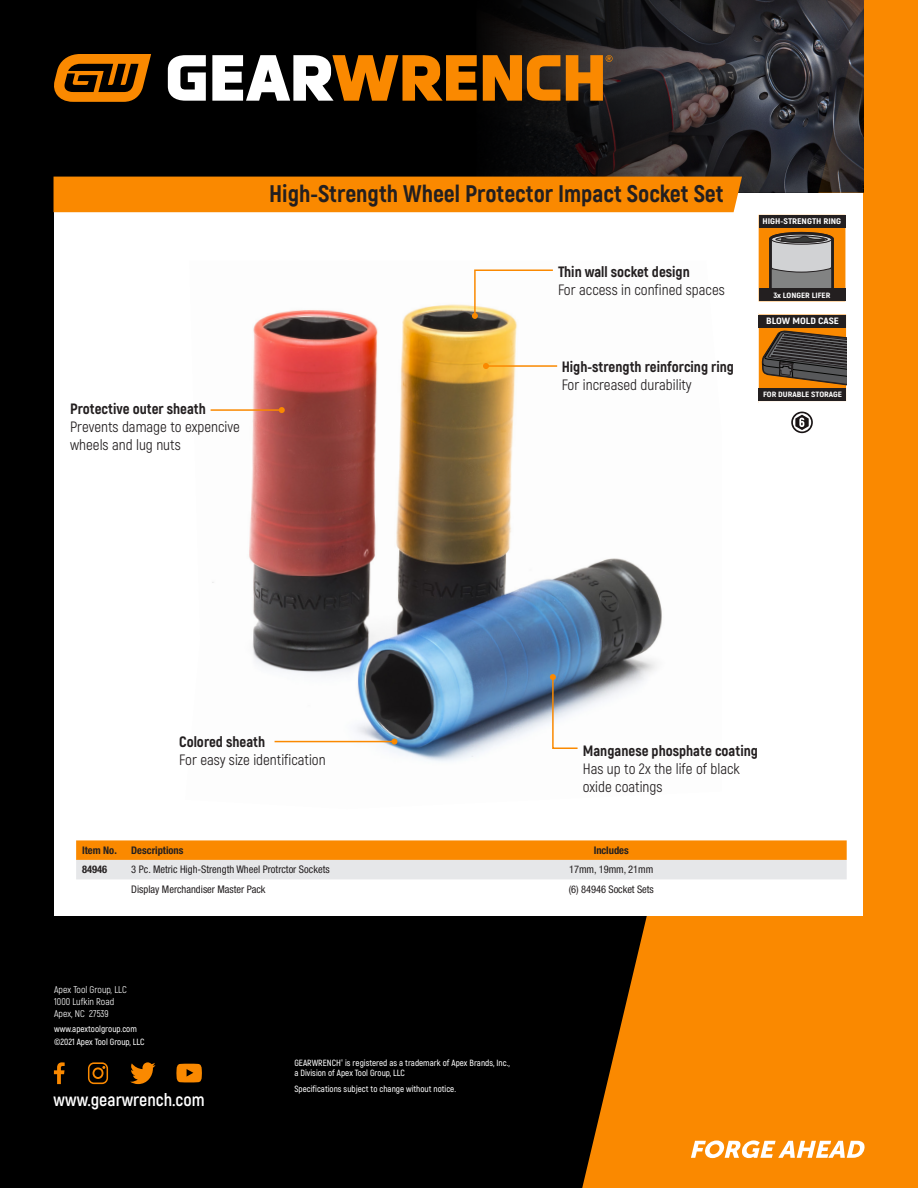
<style>
.page{position:relative;width:918px;height:1188px;background:#000}
.page>*{position:absolute;margin:0;border:0;box-sizing:border-box;transform-origin:0 0}
.t1{font:800 24px "Akrobat";color:#231f20}
.t2{font:700 18px "Akrobat";color:#fff}
.t3{font:15px/18px "Akrobat";color:#231f20}
.t4{font:800 15px/18px "Akrobat";color:#231f20}
.Contents-Left{font:condensed 10.5px "Helvetica Neue LT Pro";color:#231f20}
.Header_Contents-Left{font:700 condensed 10.5px "Helvetica Neue LT Pro";color:#231f20}
.Contents-Left-2{font:700 condensed 10.5px "Helvetica Neue LT Pro";color:#231f20}
.t5{font:9.75px/12px "Akrobat";color:#fff}
.t6{font:800 9.15px "Akrobat";color:#fff;scale:1.19 1}
.t7{font:600 9px/13.5px "Akrobat";color:#fff}
.t8{font:800 8.1px "Akrobat";color:#fff;scale:1.18 1}
.t9{font:800 7.65px "Akrobat";color:#fff;scale:1.19 1}
.t10{font:800 7.65px "Akrobat";color:#fff;scale:1.18 1}
.t11{font:800 7.05px "Akrobat";color:#fff;scale:1.18 1}
.s1{font-weight:800}
.s2{font-weight:400}
</style>
<div class="page">
<div style="left:582px;top:0;width:336px;height:1188px;background:#fa8900"></div>
<svg style="left:691px;top:1141px;width:175px;height:17px;background:#fcc685"></svg>
<svg style="left:54px;top:1062px;width:11px;height:22px"></svg>
<svg style="left:88px;top:1062px;width:20px;height:22px"></svg>
<svg style="left:130px;top:1062px;width:26px;height:22px"></svg>
<svg style="left:176px;top:1064px;width:26px;height:19px"></svg>
<div style="left:54px;top:193px;width:809px;height:723px;background:#fff"></div>
<img style="left:476px;top:0;width:388px;height:193px">
<div style="left:54px;top:177px;width:688px;height:35px;background:#fa8900"></div>
<svg style="left:168px;top:55px;width:38px;height:46px"></svg>
<svg style="left:483px;top:55px;width:77px;height:46px;background:#b26407"></svg>
<svg style="left:212px;top:55px;width:265px;height:46px"></svg>
<svg style="left:54px;top:54px;width:97px;height:48px"></svg>
<svg style="left:566px;top:55px;width:47px;height:46px;background:#a76312"></svg>
<svg style="left:76px;top:840px;width:771px;height:39px;background:#f0b875"></svg>
<img style="left:210px;top:304px;width:452px;height:458px">
<hr style="left:275px;top:741px;width:119px;height:1px;background:#fa8900">
<svg style="left:391px;top:739px;width:6px;height:6px"></svg>
<hr style="left:211px;top:409px;width:71px;height:2px;background:#fa8900">
<svg style="left:279px;top:407px;width:6px;height:6px"></svg>
<svg style="left:550px;top:674px;width:29px;height:76px"></svg>
<svg style="left:472px;top:269px;width:82px;height:50px"></svg>
<hr style="left:486px;top:365px;width:71px;height:2px;background:#fa8900">
<svg style="left:483px;top:363px;width:6px;height:6px"></svg>
<svg style="left:758px;top:214px;width:88px;height:88px;background:#9d7f5c"></svg>
<div style="left:759px;top:288px;width:86px;height:13px;background:#231f20"></div>
<svg style="left:758px;top:313px;width:89px;height:90px;background:#715537"></svg>
<div style="left:759px;top:315px;width:87px;height:13px;background:#231f20"></div>
<svg style="left:791px;top:412px;width:22px;height:21px"></svg>
<p class="t3" style="left:70px;top:400px;width:171px"><span class="s1">Protective outer sheath<br></span>Prevents damage to expencive wheels and lug nuts</p>
<p class="t1" style="left:269px;top:178px;width:456px">High-Strength Wheel Protector Impact Socket Set</p>
<p class="t3" style="left:558px;top:263px;width:168px"><span class="s1">Thin wall socket design<br></span>For access in confined spaces</p>
<p class="t4" style="left:562px;top:357px;width:174px">High-strength reinforcing ring<br><span class="s2">For increased durability</span></p>
<p class="t8" style="left:763px;top:216px;width:68px">HIGH-STRENGTH RING</p>
<p class="t10" style="left:773px;top:290px;width:50px">3x LONGER LIFER</p>
<p class="t11" style="left:774px;top:291px;width:49px">FOR EASY ACCESS</p>
<p class="t6" style="left:766px;top:315px;width:62px">BLOW MOLD CASE</p>
<p class="t9" style="left:763px;top:390px;width:68px">FOR DURABLE STORAGE</p>
<p class="t3" style="left:179px;top:733px;width:148px"><span class="s1">Colored sheath<br></span>For easy size identification</p>
<p class="t3" style="left:583px;top:741px;width:177px"><span class="s1">Manganese phosphate coating<br></span>Has up to 2x the life of black oxide coatings</p>
<p class="Header_Contents-Left" style="left:82px;top:844px;width:36px">Item No.</p>
<p class="Header_Contents-Left" style="left:131px;top:844px;width:54px">Descriptions</p>
<p class="Header_Contents-Left" style="left:594px;top:844px;width:37px">Includes</p>
<p class="Contents-Left-2" style="left:82px;top:863px;width:27px">84946</p>
<p class="Contents-Left" style="left:131px;top:864px;width:200px">3 Pc. Metric High-Strength Wheel Protrctor Sockets</p>
<p class="Contents-Left" style="left:569px;top:864px;width:86px">17mm, 19mm, 21mm</p>
<p class="Contents-Left" style="left:131px;top:883px;width:136px">Display Merchandiser Master Pack</p>
<p class="Contents-Left" style="left:569px;top:883px;width:87px">(6) 84946 Socket Sets</p>
<p class="t5" style="left:54px;top:984px;width:74px">Apex Tool Group, LLC<br>1000 Lufkin Road<br>Apex, NC 27539</p>
<p class="t7" style="left:54px;top:1022px;width:92px">www.apextoolgroup.com ©2021 Apex Tool Group, LLC</p>
<p class="t2" style="left:54px;top:1088px;width:153px">www.gearwrench.com</p>
<p class="t7" style="left:295px;top:1058px;width:217px;line-height:10.5px">GEARWRENCH<sup>®</sup> is registered as a trademark of Apex Brands, Inc., a Division of Apex Tool Group, LLC</p>
<p class="t7" style="left:295px;top:1082px;width:163px">Specifications subject to change without notice.</p>
</div>
